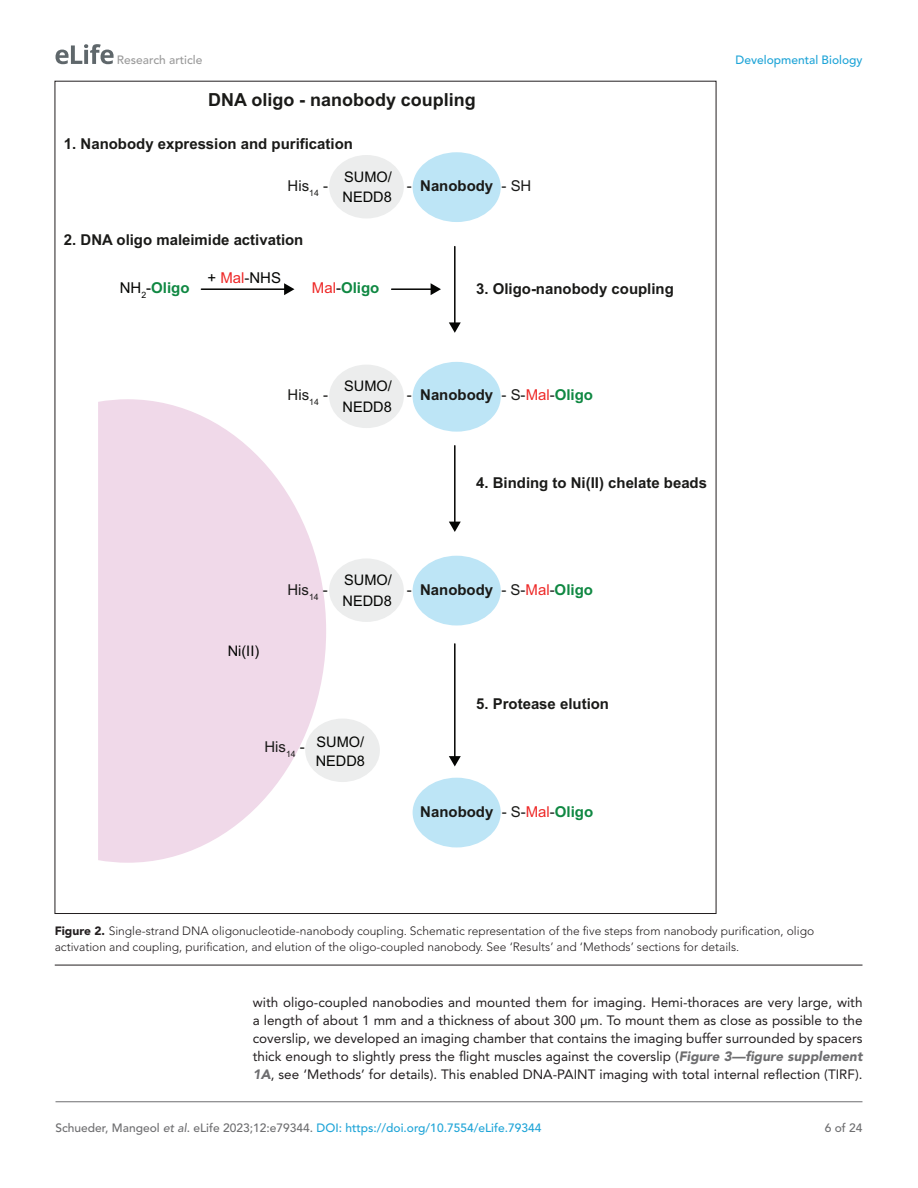
<style>
.page{position:relative;width:918px;height:1188px;background:#fff}
.page>*{position:absolute;margin:0;border:0;box-sizing:border-box;transform-origin:0 0}
.t1{font:700 18px "Arial";color:#1a1a18}
.t2{font:700 15px "Arial";color:#1a1a18}
.t3{font:15px "Arial";color:#1a1a18}
.t4{font:700 15px "Arial";color:#0f8842}
.t5{font:15px "Arial";color:#040503}
.t6{font:14.55px/20.7px "Arial";color:#040503}
.t7{font:13.5px/18px "Avenir LT Std";color:#231f20;text-align:justify}
.t8{font:300 12px/16.5px "Avenir LT Std";color:#231f20}
.t9{font:500 12px "Avenir LT Std";color:#1ea4d7}
.t10{font:500 12px "Avenir LT Std";color:#9a9a9a}
.t11{font:500 12px "Avenir LT Std";color:#6e6e70}
.s1{font-weight:400}
.s2{color:#ee2827}
.s3{color:#1a1a18}
.s4{font-weight:400;color:#040503}
.s5{font-weight:400;color:#ee2827}
.s6{color:#0f8842}
.s7{font-weight:900}
.s8{font-weight:900;font-style:italic;color:#6e6e70}
.s9{color:#6e6e70}
.s10{font-style:italic;color:#6e6e70}
</style>
<div class="page">
<svg style="left:56px;top:44px;width:58px;height:20px"></svg>
<hr style="left:56px;top:1101px;width:806px;height:1px;background:#6e6e70">
<hr style="left:55px;top:965px;width:807px;height:1px;background:#231f20">
<svg style="left:98px;top:399px;width:228px;height:464px;fill:#f0d9e9"></svg>
<div style="left:413px;top:152px;width:88px;height:70px;background:#bde5f6;border-radius:50%"></div>
<div style="left:329px;top:155px;width:75px;height:63px;background:#eceded;border-radius:50%"></div>
<div style="left:413px;top:362px;width:88px;height:70px;background:#bde5f6;border-radius:50%"></div>
<div style="left:329px;top:365px;width:75px;height:63px;background:#eceded;border-radius:50%"></div>
<div style="left:413px;top:778px;width:88px;height:69px;background:#bde5f6;border-radius:50%"></div>
<div style="left:305px;top:719px;width:75px;height:63px;background:#eceded;border-radius:50%"></div>
<div style="left:413px;top:556px;width:88px;height:69px;background:#bde5f6;border-radius:50%"></div>
<div style="left:329px;top:558px;width:75px;height:64px;background:#eceded;border-radius:50%"></div>
<hr style="left:454px;top:247px;width:2px;height:77px;background:#040503">
<svg style="left:449px;top:322px;width:12px;height:11px"></svg>
<hr style="left:454px;top:446px;width:2px;height:77px;background:#040503">
<svg style="left:449px;top:522px;width:12px;height:10px"></svg>
<hr style="left:454px;top:644px;width:2px;height:114px;background:#040503">
<svg style="left:449px;top:756px;width:12px;height:10px"></svg>
<hr style="left:201px;top:288px;width:85px;height:2px;background:#040503">
<svg style="left:284px;top:283px;width:10px;height:12px"></svg>
<hr style="left:392px;top:288px;width:40px;height:2px;background:#040503">
<svg style="left:431px;top:283px;width:10px;height:12px"></svg>
<p class="t10" style="left:117px;top:53px;width:81px">Research article</p>
<p class="t9" style="left:736px;top:53px;width:128px">Developmental Biology</p>
<h1 class="t1" style="left:208px;top:87px;width:269px">DNA oligo - nanobody coupling</h1>
<p class="t2" style="left:64px;top:134px;width:291px">1. Nanobody expression and purification</p>
<p class="t6" style="left:343px;top:166px;width:51px">SUMO/<br>NEDD8</p>
<p class="t3" style="left:288px;top:175px;width:42px">His<sub>14</sub> -</p>
<p class="t2" style="left:407px;top:175px;width:126px"><span class="s1">-</span> Nanobody <span class="s1">- SH</span></p>
<p class="t2" style="left:64px;top:230px;width:241px">2. DNA oligo maleimide activation</p>
<p class="t5" style="left:207px;top:268px;width:75px">+ <span class="s2">Mal</span><span class="s3">-</span>NHS</p>
<p class="t4" style="left:120px;top:278px;width:71px"><span class="s4">NH</span><sub>2</sub><span class="s4">-</span>Oligo</p>
<p class="t4" style="left:312px;top:278px;width:69px"><span class="s5">Mal</span><span class="s4">-</span>Oligo</p>
<p class="t2" style="left:476px;top:279px;width:199px">3. Oligo-nanobody coupling</p>
<p class="t6" style="left:343px;top:376px;width:51px">SUMO/<br>NEDD8</p>
<p class="t3" style="left:288px;top:385px;width:42px">His<sub>14</sub> -</p>
<p class="t2" style="left:407px;top:385px;width:188px"><span class="s1">-</span> Nanobody <span class="s1">- S-</span><span class="s5">Mal</span><span class="s1">-</span><span class="s6">Oligo</span></p>
<p class="t2" style="left:476px;top:473px;width:232px">4. Binding to Ni(II) chelate beads</p>
<p class="t6" style="left:228px;top:641px;width:33px">Ni(II)</p>
<p class="t6" style="left:343px;top:570px;width:51px">SUMO/<br>NEDD8</p>
<p class="t3" style="left:288px;top:580px;width:42px">His<sub>14</sub> -</p>
<p class="t2" style="left:407px;top:580px;width:188px"><span class="s1">-</span> Nanobody <span class="s1">- S-</span><span class="s5">Mal</span><span class="s1">-</span><span class="s6">Oligo</span></p>
<p class="t2" style="left:476px;top:694px;width:134px">5. Protease elution</p>
<p class="t3" style="left:264px;top:737px;width:42px">His<sub>14</sub> -</p>
<p class="t6" style="left:316px;top:732px;width:51px;line-height:19.4px">SUMO/<br>NEDD8</p>
<p class="t2" style="left:420px;top:802px;width:174px">Nanobody <span class="s1">- S-</span><span class="s5">Mal</span><span class="s1">-</span><span class="s6">Oligo</span></p>
<p class="t8" style="left:55px;top:922px;width:761px"><span class="s7">Figure 2.</span> Single-strand DNA oligonucleotide-nanobody coupling. Schematic representation of the five steps from nanobody purification, oligo activation and coupling, purification, and elution of the oligo-coupled nanobody. See ‘Results’ and ‘Methods’ sections for details.</p>
<p class="t7" style="left:253px;top:994px;width:611px">with oligo-coupled nanobodies and mounted them for imaging. Hemi-thoraces are very large, with a length of about 1 mm and a thickness of about 300 µm. To mount them as close as possible to the coverslip, we developed an imaging chamber that contains the imaging buffer surrounded by spacers thick enough to slightly press the flight muscles against the coverslip (<span class="s8">Figure 3—figure supplement 1A</span>, see ‘Methods’ for details). This enabled DNA-PAINT imaging with total internal reflection (TIRF).</p>
<p class="t9" style="left:56px;top:1121px;width:487px"><span class="s9">Schueder, Mangeol</span> <span class="s10">et al</span><span class="s9">. eLife 2023;12:e79344.</span> DOI: https://doi.org/10.7554/eLife.79344</p>
<p class="t11" style="left:825px;top:1121px;width:39px">6 of 24</p>
</div>
